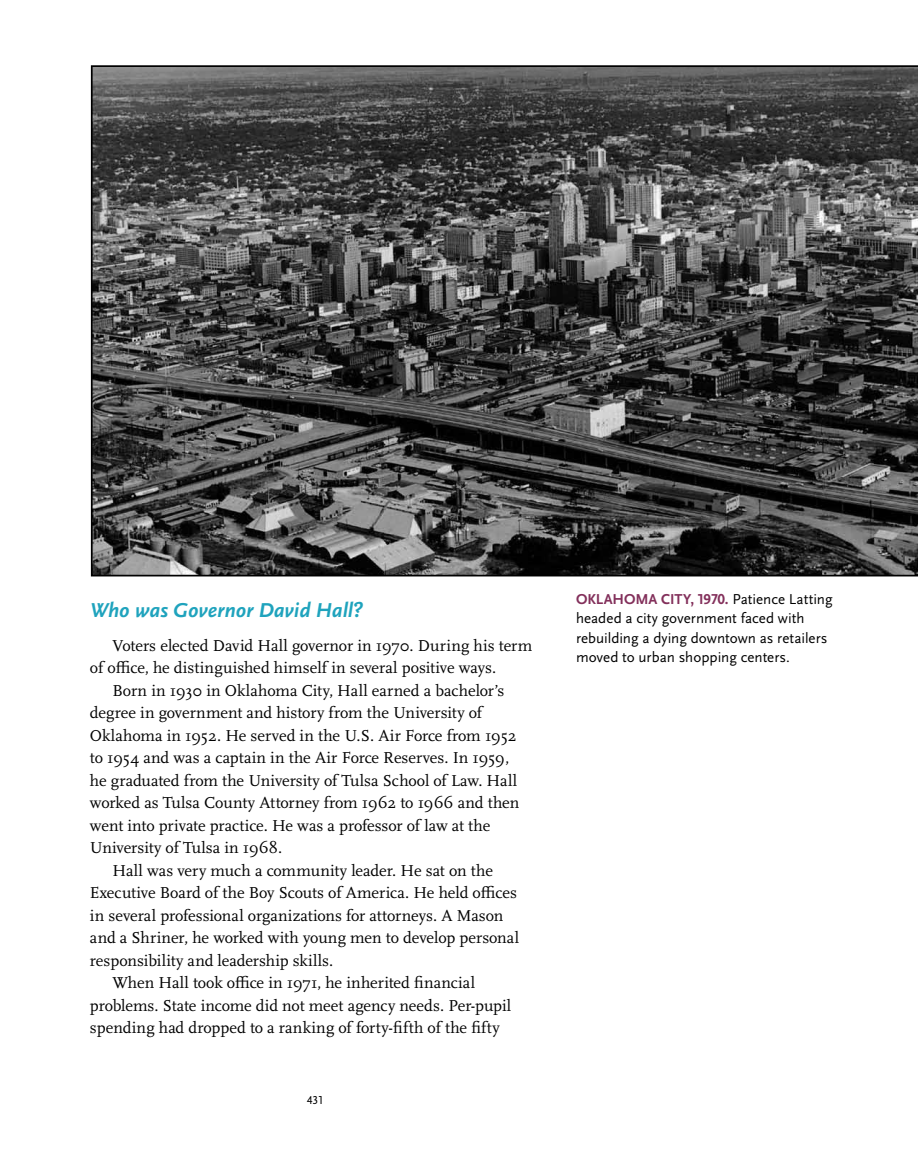
<style>
.page{position:relative;width:918px;height:1175px;background:#fff}
.page>*{position:absolute;margin:0;border:0;box-sizing:border-box;transform-origin:0 0}
.t1{font:italic 700 21px "Scala Sans OT";color:#1fa3bd}
.t2{font:16.5px "Scala OT";letter-spacing:-.005em;color:#000}
.t3{font:15px/19.5px "Scala Sans OT";letter-spacing:.005em;color:#000}
.t4{font:700 15px "Scala Sans OT";color:#83305b}
.t5{font:12px "Scala Sans OT";color:#000}
.s1{font-weight:700;color:#83305b}
</style>
<div class="page">
<svg style="left:91px;top:65px;width:827px;height:511px;background:#4a4a4a"></svg>
<p class="t1" style="left:90px;top:598px;width:275px">Who was Governor David Hall?</p>
<p class="t2" style="left:112px;top:636px;width:422px">Voters elected David Hall governor in 1970. During his term</p>
<p class="t2" style="left:90px;top:659px;width:408px">of office, he distinguished himself in several positive ways.</p>
<p class="t2" style="left:112px;top:681px;width:393px">Born in 1930 in Oklahoma City, Hall earned a bachelor’s</p>
<p class="t2" style="left:90px;top:704px;width:394px">degree in government and history from the University of</p>
<p class="t2" style="left:90px;top:726px;width:428px">Oklahoma in 1952. He served in the U.S. Air Force from 1952</p>
<p class="t2" style="left:90px;top:749px;width:421px">to 1954 and was a captain in the Air Force Reserves. In 1959,</p>
<p class="t2" style="left:90px;top:771px;width:429px">he graduated from the University of Tulsa School of Law. Hall</p>
<p class="t2" style="left:90px;top:794px;width:431px">worked as Tulsa County Attorney from 1962 to 1966 and then</p>
<p class="t2" style="left:90px;top:816px;width:402px">went into private practice. He was a professor of law at the</p>
<p class="t2" style="left:90px;top:839px;width:194px">University of Tulsa in 1968.</p>
<p class="t2" style="left:112px;top:861px;width:382px">Hall was very much a community leader. He sat on the</p>
<p class="t2" style="left:90px;top:884px;width:429px">Executive Board of the Boy Scouts of America. He held offices</p>
<p class="t2" style="left:90px;top:906px;width:415px">in several professional organizations for attorneys. A Mason</p>
<p class="t2" style="left:90px;top:929px;width:431px">and a Shriner, he worked with young men to develop personal</p>
<p class="t2" style="left:90px;top:951px;width:245px">responsibility and leadership skills.</p>
<p class="t2" style="left:112px;top:974px;width:364px">When Hall took office in 1971, he inherited financial</p>
<p class="t2" style="left:90px;top:996px;width:423px">problems. State income did not meet agency needs. Per-pupil</p>
<p class="t2" style="left:90px;top:1019px;width:411px">spending had dropped to a ranking of forty-fifth of the fifty</p>
<p class="t5" style="left:307px;top:1094px;width:17px">431</p>
<p class="t3" style="left:576px;top:589px;width:258px;text-indent:85px"><span class="s1">CITY, 1970.</span> Patience Latting headed a city government faced with rebuilding a dying downtown as retailers moved to urban shopping centers.</p>
<p class="t4" style="left:576px;top:590px;width:23px">OKLAHOMA</p>
</div>
